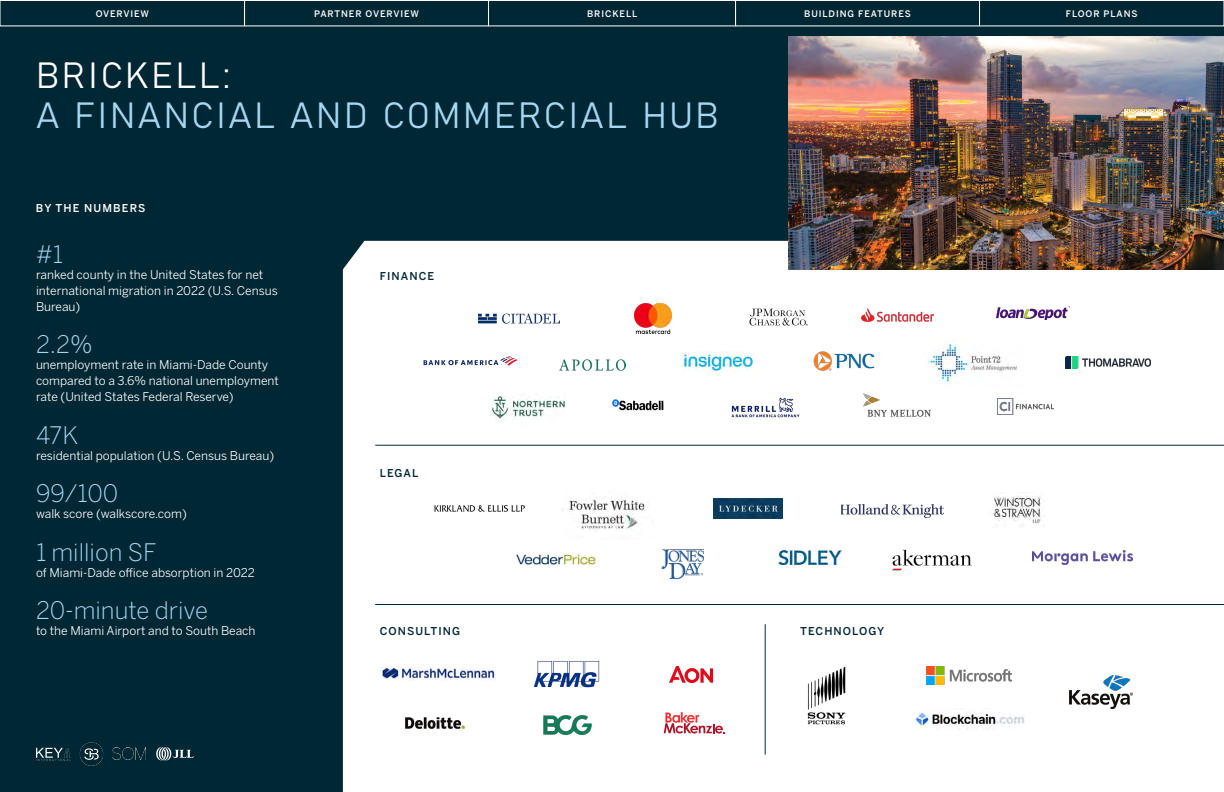
<style>
.page{position:relative;width:1224px;height:792px;background:#002734}
.page>*{position:absolute;margin:0;border:0;box-sizing:border-box;transform-origin:0 0}
.t1{font:36px "Bahnschrift";letter-spacing:.075em;color:#a6d6f1}
.t2{font:36px "Bahnschrift";letter-spacing:.075em;color:#fff}
.t3{font:300 24px "Benton Sans";color:#a6d6f1}
.t4{font:12px/16px "Benton Sans";color:#fff}
.t5{font:500 10.8px "Benton Sans";letter-spacing:.1em;color:#002734}
.t6{font:500 10.8px "Benton Sans";letter-spacing:.1em;color:#fff}
.t7{font:500 9px "Benton Sans";letter-spacing:.1em;color:#fff}
</style>
<div class="page">
<div style="left:343px;top:241px;width:881px;height:551px;background:#fff"></div>
<img style="left:788px;top:36px;width:436px;height:233px">
<img style="left:478px;top:313px;width:82px;height:11px">
<img style="left:404px;top:716px;width:62px;height:14px">
<img style="left:749px;top:301px;width:58px;height:33px">
<img style="left:435px;top:505px;width:89px;height:7px">
<img style="left:1069px;top:675px;width:63px;height:34px">
<img style="left:915px;top:709px;width:110px;height:21px">
<img style="left:996px;top:306px;width:73px;height:14px">
<img style="left:634px;top:304px;width:38px;height:29px">
<img style="left:927px;top:666px;width:84px;height:18px">
<img style="left:924px;top:339px;width:99px;height:47px">
<img style="left:892px;top:541px;width:79px;height:39px">
<img style="left:422px;top:352px;width:97px;height:21px">
<img style="left:560px;top:491px;width:95px;height:49px">
<img style="left:656px;top:543px;width:54px;height:40px">
<img style="left:382px;top:668px;width:113px;height:12px">
<img style="left:488px;top:392px;width:78px;height:34px">
<img style="left:778px;top:551px;width:64px;height:14px">
<img style="left:807px;top:666px;width:38px;height:59px">
<img style="left:990px;top:493px;width:55px;height:34px">
<img style="left:516px;top:553px;width:83px;height:12px">
<img style="left:813px;top:352px;width:61px;height:18px">
<img style="left:861px;top:309px;width:73px;height:13px">
<img style="left:731px;top:388px;width:69px;height:39px">
<img style="left:1032px;top:550px;width:100px;height:15px">
<img style="left:534px;top:661px;width:65px;height:27px">
<img style="left:714px;top:498px;width:68px;height:21px">
<img style="left:842px;top:504px;width:102px;height:14px">
<img style="left:683px;top:352px;width:71px;height:22px">
<img style="left:543px;top:716px;width:49px;height:19px">
<img style="left:998px;top:398px;width:55px;height:16px">
<img style="left:864px;top:394px;width:67px;height:23px">
<img style="left:670px;top:666px;width:43px;height:16px">
<img style="left:560px;top:360px;width:66px;height:10px">
<svg style="left:664px;top:712px;width:61px;height:21px"></svg>
<img style="left:612px;top:398px;width:52px;height:12px">
<img style="left:1066px;top:356px;width:85px;height:13px">
<hr style="left:375px;top:445px;width:849px;height:1px;background:#002734">
<hr style="left:375px;top:604px;width:849px;height:1px;background:#002734">
<hr style="left:765px;top:624px;width:1px;height:131px;background:#002734">
<svg style="left:156px;top:747px;width:38px;height:14px"></svg>
<svg style="left:36px;top:748px;width:35px;height:13px"></svg>
<img style="left:79px;top:743px;width:25px;height:23px">
<img style="left:112px;top:748px;width:33px;height:11px">
<div style="left:0;top:0;width:245px;height:26px;border:1px solid #fff"></div>
<div style="left:244px;top:0;width:245px;height:26px;border:1px solid #fff"></div>
<div style="left:488px;top:0;width:248px;height:26px;border:1px solid #fff"></div>
<div style="left:735px;top:0;width:245px;height:26px;border:1px solid #fff"></div>
<div style="left:979px;top:0;width:245px;height:26px;border:1px solid #fff"></div>
<p class="t7" style="left:96px;top:8px;width:55px">OVERVIEW</p>
<p class="t7" style="left:314px;top:8px;width:106px">PARTNER OVERVIEW</p>
<p class="t7" style="left:587px;top:8px;width:52px">BRICKELL</p>
<p class="t7" style="left:804px;top:8px;width:108px">BUILDING FEATURES</p>
<p class="t7" style="left:1066px;top:8px;width:73px">FLOOR PLANS</p>
<h1 class="t2" style="left:36px;top:48px;width:196px">BRICKELL:</h1>
<h1 class="t1" style="left:36px;top:88px;width:684px">A FINANCIAL AND COMMERCIAL HUB</h1>
<p class="t6" style="left:36px;top:202px;width:111px">BY THE NUMBERS</p>
<h2 class="t3" style="left:36px;top:240px;width:28px">#1</h2>
<p class="t4" style="left:36px;top:267px;width:243px">ranked county in the United States for net international migration in 2022 (U.S. Census<br>Bureau)</p>
<h2 class="t3" style="left:36px;top:331px;width:58px">2.2%</h2>
<p class="t4" style="left:36px;top:357px;width:244px">unemployment rate in Miami-Dade County compared to a 3.6% national unemployment rate (United States Federal Reserve)</p>
<h2 class="t3" style="left:36px;top:421px;width:44px">47K</h2>
<p class="t4" style="left:36px;top:448px;width:240px">residential population (U.S. Census Bureau)</p>
<h2 class="t3" style="left:36px;top:480px;width:84px">99/100</h2>
<p class="t4" style="left:36px;top:506px;width:152px">walk score (walkscore.com)</p>
<h2 class="t3" style="left:36px;top:538px;width:122px">1 million SF</h2>
<p class="t4" style="left:36px;top:565px;width:220px">of Miami-Dade office absorption in 2022</p>
<h2 class="t3" style="left:36px;top:597px;width:174px">20-minute drive</h2>
<p class="t4" style="left:36px;top:623px;width:221px">to the Miami Airport and to South Beach</p>
<p class="t5" style="left:380px;top:270px;width:56px">FINANCE</p>
<p class="t5" style="left:380px;top:467px;width:40px">LEGAL</p>
<p class="t5" style="left:380px;top:625px;width:82px">CONSULTING</p>
<p class="t5" style="left:800px;top:625px;width:86px">TECHNOLOGY</p>
</div>
